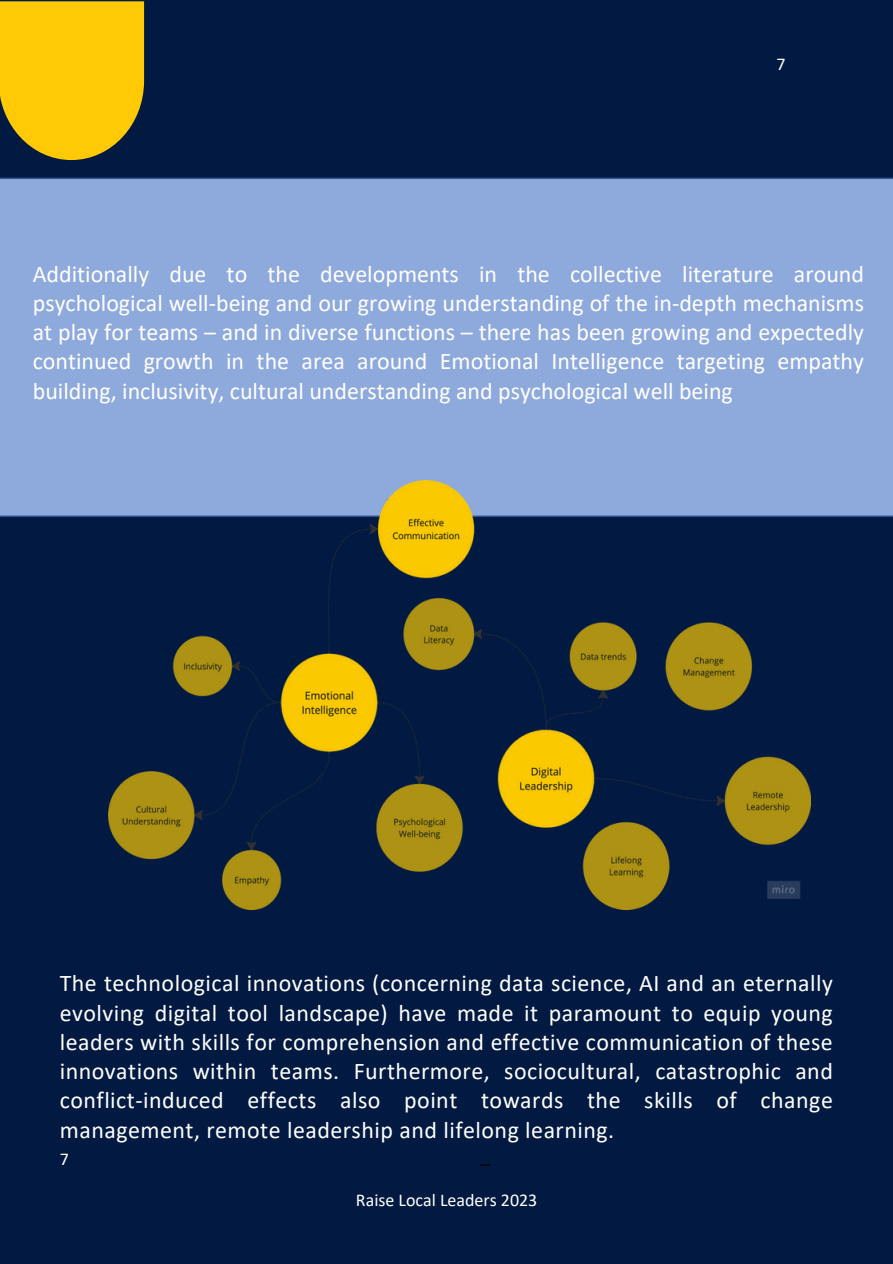
<style>
.page{position:relative;width:893px;height:1264px;background:#fff}
.page>*{position:absolute;margin:0;border:0;box-sizing:border-box;transform-origin:0 0}
.t1{font:24px/29.2px "Calibri";letter-spacing:.01em;color:#fff;text-align:justify}
.t2{font:18px "Calibri";color:#fff}
.t3{font:18px "Arimo";color:#000}
</style>
<div class="page">
<div style="left:0;top:0;width:892px;height:1263px;background:#021a42"></div>
<div style="left:0;top:177px;width:892px;height:340px;background:#8ea9dc"></div>
<svg style="left:0;top:1px;width:144px;height:159px;background:#e4b70b"></svg>
<img style="left:108px;top:481px;width:702px;height:428px">
<p class="t2" style="left:776px;top:57px;width:11px">7</p>
<p class="t1" style="left:33px;top:261px;width:832px">Additionally due to the developments in the collective literature around psychological well-being and our growing understanding of the in-depth mechanisms at play for teams – and in diverse functions – there has been growing and expectedly continued growth in the area around Emotional Intelligence targeting empathy building, inclusivity, cultural understanding and psychological well being</p>
<p class="t1" style="left:60px;top:970px;width:774px">The technological innovations (concerning data science, AI and an eternally evolving digital tool landscape) have made it paramount to equip young leaders with skills for comprehension and effective communication of these innovations within teams. Furthermore, sociocultural, catastrophic and conflict-induced effects also point towards the skills of change management, remote leadership and lifelong learning.</p>
<p class="t2" style="left:60px;top:1151px;width:11px">7</p>
<p class="t3" style="left:481px;top:1145px;width:12px">_</p>
<p class="t2" style="left:356px;top:1192px;width:183px">Raise Local Leaders 2023</p>
</div>
